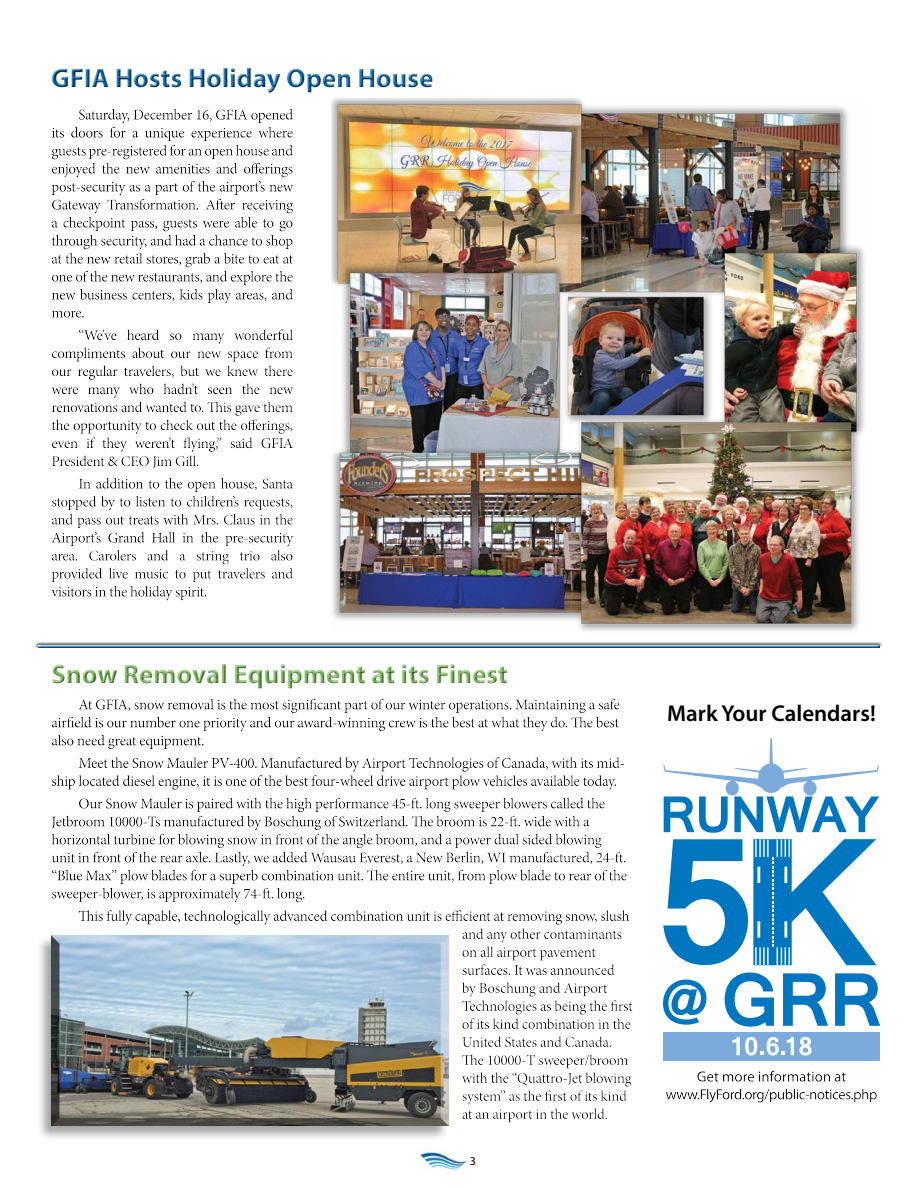
<style>
.page{position:relative;width:918px;height:1188px;background:#fff}
.page>*{position:absolute;margin:0;border:0;box-sizing:border-box;transform-origin:0 0}
.t1{font:700 27px "Myriad Pro";color:#70b650}
.t2{font:700 27px "Myriad Pro";color:#0061a4}
.t3{font:600 22.95px "Myriad Pro";color:#000}
.t4{font:12px "Myriad Pro";color:#000}
</style>
<div class="page">
<img style="left:420px;top:1151px;width:47px;height:20px">
<div style="left:34px;top:641px;width:850px;height:9px;background:#d1d1d1"></div>
<div style="left:35px;top:643px;width:849px;height:9px;background:#000;opacity:.75"></div>
<img style="left:331px;top:99px;width:534px;height:532px">
<div style="left:40px;top:61px;width:404px;height:39px;background:#000;opacity:.75"></div>
<div style="left:39px;top:101px;width:266px;height:511px;background:#000;opacity:.75"></div>
<svg style="left:663px;top:980px;width:43px;height:45px"></svg>
<svg style="left:725px;top:973px;width:49px;height:54px"></svg>
<svg style="left:783px;top:973px;width:45px;height:53px"></svg>
<svg style="left:835px;top:973px;width:45px;height:53px"></svg>
<svg style="left:663px;top:839px;width:214px;height:126px"></svg>
<hr style="left:784px;top:921px;width:3px;height:17px;background:#fff">
<hr style="left:757px;top:921px;width:3px;height:17px;background:#fff">
<hr style="left:784px;top:867px;width:3px;height:16px;background:#fff">
<hr style="left:757px;top:867px;width:3px;height:16px;background:#fff">
<div style="left:663px;top:1032px;width:217px;height:28px;background:#7caadb"></div>
<svg style="left:663px;top:738px;width:216px;height:95px"></svg>
<svg style="left:732px;top:1037px;width:80px;height:19px"></svg>
<div style="left:662px;top:1066px;width:227px;height:37px;background:#000;opacity:.75"></div>
<div style="left:41px;top:658px;width:478px;height:33px;background:#000;opacity:.75"></div>
<div style="left:39px;top:692px;width:606px;height:442px;background:#000;opacity:.75"></div>
<div style="left:36px;top:935px;width:413px;height:206px;background:#000;opacity:.35"></div>
<img style="left:52px;top:936px;width:396px;height:190px">
<p class="t2" style="left:51px;top:60px;width:383px">GFIA Hosts Holiday Open House</p>
<p class="t1" style="left:51px;top:657px;width:458px">Snow Removal Equipment at its Finest</p>
<p class="t3" style="left:667px;top:698px;width:210px">Mark Your Calendars!</p>
<p class="t4" style="left:470px;top:1154px;width:8px">3</p>
</div>
